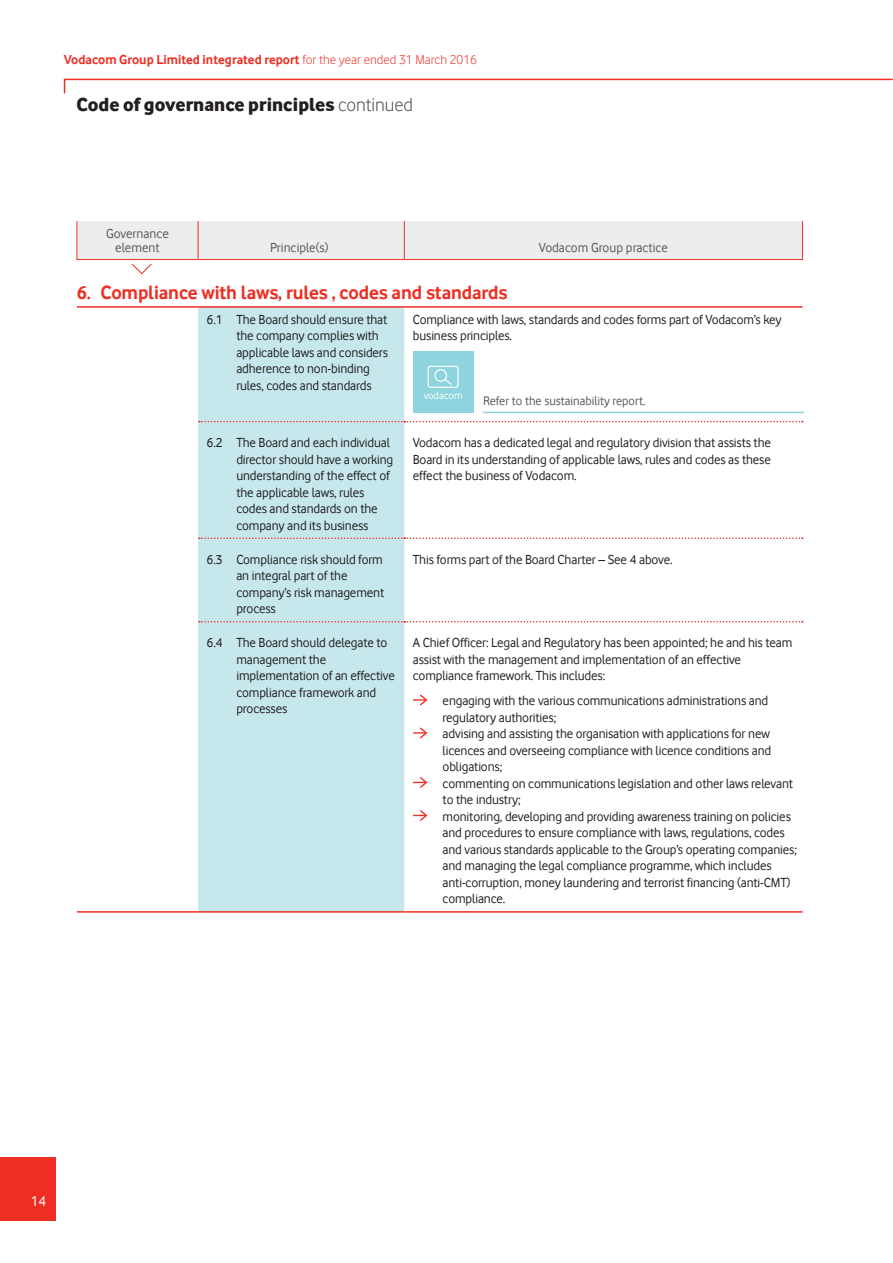
<style>
.page{position:relative;width:893px;height:1263px;background:#fff}
.page>*{position:absolute;margin:0;border:0;box-sizing:border-box;transform-origin:0 0}
.t1{font:700 19.8px "Vodafone Rg";letter-spacing:-.01em;color:#ee2e22}
.t2{font:19.5px "Vodafone Ex B";color:#231f20}
.t3{font:15px "Vodafone Rg";color:#fff}
.t4{font:13.5px/16.5px "Vodafone Rg";letter-spacing:-.01em;color:#231f20}
.t5{font:700 13.5px "Vodafone Rg";color:#ee2e22}
.t6{font:13.5px/13.5px "Vodafone Rg";color:#57585a;text-align:center}
.t7{font:12.75px "Vodafone Rg";color:#57585a}
.t8{font:10.8px "Vodafone Rg";color:#fff}
.s1{font-family:"Vodafone Lt";font-weight:400}
.s2{font-family:"Vodafone Lt";color:#43494d}
</style>
<div class="page">
<div style="left:198px;top:308px;width:206px;height:603px;background:#c6e8ed"></div>
<hr style="left:802px;top:221px;width:1px;height:38px;background:#ee2e22">
<hr style="left:404px;top:259px;width:399px;height:1px;background:#ee2e22">
<hr style="left:77px;top:306px;width:121px;height:2px;background:#ee2e22">
<hr style="left:198px;top:306px;width:206px;height:2px;background:#ee2e22">
<hr style="left:404px;top:306px;width:398px;height:2px;background:#ee2e22">
<svg style="left:199px;top:421px;width:604px;height:1px"></svg>
<svg style="left:199px;top:537px;width:604px;height:2px"></svg>
<svg style="left:199px;top:621px;width:604px;height:1px"></svg>
<hr style="left:77px;top:911px;width:121px;height:2px;background:#ee2e22">
<hr style="left:198px;top:911px;width:206px;height:2px;background:#ee2e22">
<hr style="left:404px;top:911px;width:398px;height:2px;background:#ee2e22">
<svg style="left:77px;top:221px;width:725px;height:54px"></svg>
<hr style="left:483px;top:412px;width:321px;height:1px;background:#8dd4de">
<div style="left:413px;top:352px;width:60px;height:61px;background:#8dd4de"></div>
<div style="left:428px;top:366px;width:31px;height:22px;border:1px solid #fff;border-radius:2px"></div>
<div style="left:434px;top:369px;width:13px;height:13px;border:1px solid #fff;border-radius:50%"></div>
<svg style="left:443px;top:378px;width:9px;height:7px"></svg>
<svg style="left:413px;top:694px;width:14px;height:11px"></svg>
<svg style="left:413px;top:727px;width:14px;height:11px"></svg>
<svg style="left:413px;top:777px;width:14px;height:11px"></svg>
<svg style="left:413px;top:810px;width:14px;height:11px"></svg>
<div style="left:0;top:1157px;width:55px;height:63px;background:#ee2e22"></div>
<svg style="left:63px;top:78px;width:830px;height:16px"></svg>
<p class="t5" style="left:64px;top:52px;width:415px">Vodacom Group Limited integrated report <span class="s1">for the year ended 31 March 2016</span></p>
<h2 class="t2" style="left:77px;top:92px;width:338px">Code of governance principles <span class="s2">continued</span></h2>
<p class="t6" style="left:106px;top:227px;width:64px">Governance element</p>
<p class="t6" style="left:270px;top:240px;width:60px">Principle(s)</p>
<p class="t6" style="left:539px;top:240px;width:131px">Vodacom Group practice</p>
<h1 class="t1" style="left:77px;top:281px;width:432px">6. Compliance with laws, rules , codes and standards</h1>
<p class="t4" style="left:236px;top:311px;width:153px;text-indent:-30px">6.1 The Board should ensure that the company complies with applicable laws and considers adherence to non-binding rules, codes and standards</p>
<p class="t4" style="left:413px;top:311px;width:370px">Compliance with laws, standards and codes forms part of Vodacom’s key business principles.</p>
<p class="t7" style="left:483px;top:394px;width:164px">Refer to the sustainability report.</p>
<p class="t8" style="left:424px;top:389px;width:40px">vodacom</p>
<p class="t4" style="left:236px;top:434px;width:158px;text-indent:-30px">6.2 The Board and each individual director should have a working understanding of the effect of the applicable laws, rules codes and standards on the company and its business</p>
<p class="t4" style="left:413px;top:434px;width:360px;text-align:justify">Vodacom has a dedicated legal and regulatory division that assists the Board in its understanding of applicable laws, rules and codes as these effect the business of Vodacom.</p>
<p class="t4" style="left:236px;top:551px;width:149px;text-indent:-30px">6.3 Compliance risk should form an integral part of the company’s risk management process</p>
<p class="t4" style="left:413px;top:551px;width:261px">This forms part of the Board Charter – See 4 above.</p>
<p class="t4" style="left:236px;top:634px;width:160px;text-indent:-30px">6.4 The Board should delegate to management the implementation of an effective compliance framework and processes</p>
<p class="t4" style="left:413px;top:634px;width:381px">A Chief Officer: Legal and Regulatory has been appointed; he and his team assist with the management and implementation of an effective compliance framework. This includes:</p>
<p class="t4" style="left:443px;top:692px;width:356px">engaging with the various communications administrations and regulatory authorities;<br>advising and assisting the organisation with applications for new licences and overseeing compliance with licence conditions and obligations;<br>commenting on communications legislation and other laws relevant to the industry;<br>monitoring, developing and providing awareness training on policies and procedures to ensure compliance with laws, regulations, codes and various standards applicable to the Group’s operating companies; and managing the legal compliance programme, which includes anti-corruption, money laundering and terrorist financing (anti-CMT) compliance.</p>
<p class="t3" style="left:31px;top:1193px;width:17px">14</p>
</div>
